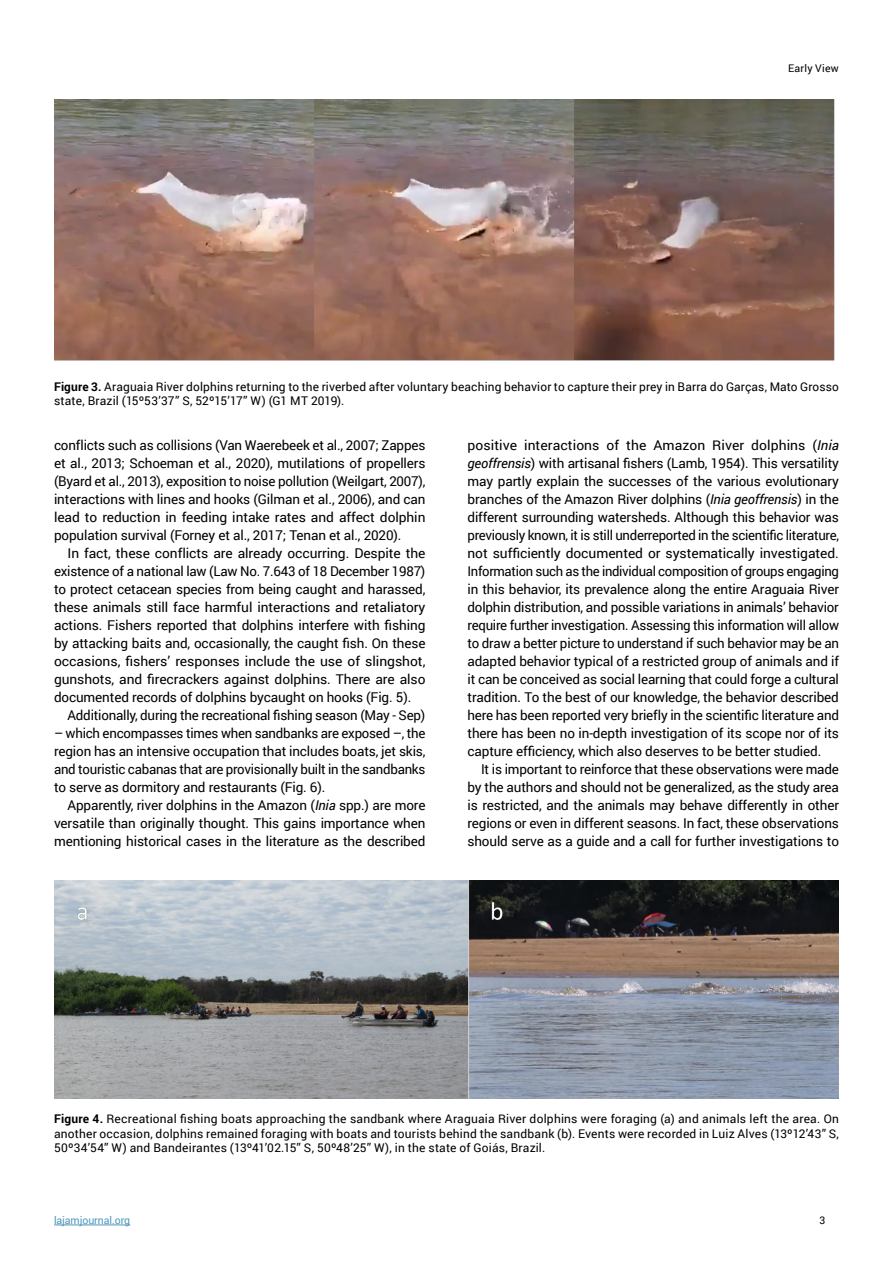
<style>
.page{position:relative;width:893px;height:1263px;background:#fff}
.page>*{position:absolute;margin:0;border:0;box-sizing:border-box;transform-origin:0 0}
.Princ{font:13.5px/18px "Roboto";letter-spacing:-.01em;color:#000;text-align:justify}
._8pt_just{font:12px/14.4px "Roboto";letter-spacing:.01em;color:#000}
.t1{font:10.5px "Roboto";letter-spacing:-.005em;color:#4e97bd}
.t2{font:10.5px "Roboto";letter-spacing:.025em;color:#000}
.s1{font-weight:700}
.s2{font-style:italic}
</style>
<div class="page">
<hr style="left:54px;top:1225px;width:76px;height:1px;background:#4e97bd">
<img style="left:54px;top:99px;width:781px;height:262px">
<img style="left:54px;top:881px;width:785px;height:217px">
<p class="t2" style="left:788px;top:61px;width:52px">Early View</p>
<p class="_8pt_just" style="left:54px;top:379px;width:786px"><span class="s1">Figure 3.</span> Araguaia River dolphins returning to the riverbed after voluntary beaching behavior to capture their prey in Barra do Garças, Mato Grosso state, Brazil (15º53’37” S, 52º15’17” W) (G1 MT 2019).</p>
<p class="Princ" style="left:54px;top:436px;width:373px">conflicts such as collisions (Van Waerebeek et al., 2007; Zappes et al., 2013; Schoeman et al., 2020), mutilations of propellers (Byard et al., 2013), exposition to noise pollution (Weilgart, 2007), interactions with lines and hooks (Gilman et al., 2006), and can lead to reduction in feeding intake rates and affect dolphin population survival (Forney et al., 2017; Tenan et al., 2020).</p>
<p class="Princ" style="left:54px;top:544px;width:373px;text-indent:14px">In fact, these conflicts are already occurring. Despite the existence of a national law (Law No. 7.643 of 18 December 1987) to protect cetacean species from being caught and harassed, these animals still face harmful interactions and retaliatory actions. Fishers reported that dolphins interfere with fishing by attacking baits and, occasionally, the caught fish. On these occasions, fishers’ responses include the use of slingshot, gunshots, and firecrackers against dolphins. There are also documented records of dolphins bycaught on hooks (Fig. 5).</p>
<p class="Princ" style="left:68px;top:706px;width:359px">Additionally, during the recreational fishing season (May - Sep)</p>
<p class="Princ" style="left:54px;top:724px;width:373px">– which encompasses times when sandbanks are exposed –, the region has an intensive occupation that includes boats, jet skis, and touristic cabanas that are provisionally built in the sandbanks to serve as dormitory and restaurants (Fig. 6).</p>
<p class="Princ" style="left:54px;top:796px;width:373px;text-indent:14px">Apparently, river dolphins in the Amazon (<span class="s2">Inia</span> spp.) are more versatile than originally thought. This gains importance when mentioning historical cases in the literature as the described</p>
<p class="Princ" style="left:467px;top:436px;width:373px">positive interactions of the Amazon River dolphins (<span class="s2">Inia geoffrensis</span>) with artisanal fishers (Lamb, 1954). This versatility may partly explain the successes of the various evolutionary branches of the Amazon River dolphins (<span class="s2">Inia geoffrensis</span>) in the different surrounding watersheds. Although this behavior was previously known, it is still underreported in the scientific literature, not sufficiently documented or systematically investigated.<br>Information such as the individual composition of groups engaging in this behavior, its prevalence along the entire Araguaia River dolphin distribution, and possible variations in animals’ behavior require further investigation. Assessing this information will allow to draw a better picture to understand if such behavior may be an adapted behavior typical of a restricted group of animals and if it can be conceived as social learning that could forge a cultural tradition. To the best of our knowledge, the behavior described here has been reported very briefly in the scientific literature and there has been no in-depth investigation of its scope nor of its capture efficiency, which also deserves to be better studied.</p>
<p class="Princ" style="left:467px;top:760px;width:373px;text-indent:14px">It is important to reinforce that these observations were made by the authors and should not be generalized, as the study area is restricted, and the animals may behave differently in other regions or even in different seasons. In fact, these observations should serve as a guide and a call for further investigations to</p>
<p class="_8pt_just" style="left:54px;top:1111px;width:786px;text-align:justify"><span class="s1">Figure 4.</span> Recreational fishing boats approaching the sandbank where Araguaia River dolphins were foraging (a) and animals left the area. On another occasion, dolphins remained foraging with boats and tourists behind the sandbank (b). Events were recorded in Luiz Alves (13º12’43” S, 50º34’54” W) and Bandeirantes (13º41’02.15” S, 50º48’25” W), in the state of Goiás, Brazil.</p>
<p class="t1" style="left:54px;top:1213px;width:78px">lajamjournal.org</p>
<p class="t2" style="left:819px;top:1213px;width:7px">3</p>
</div>
